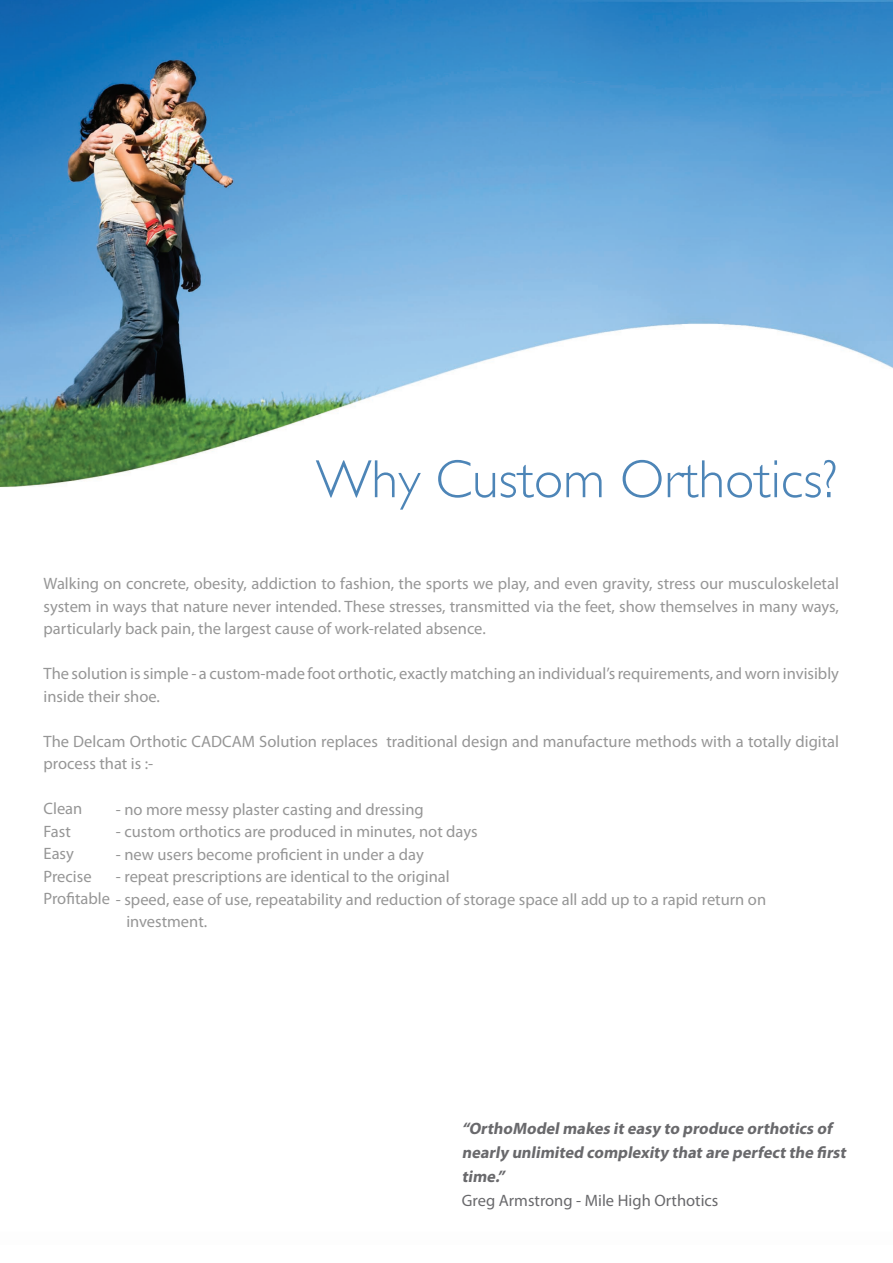
<style>
.page{position:relative;width:893px;height:1263px;background:#fff}
.page>*{position:absolute;margin:0;border:0;box-sizing:border-box;transform-origin:0 0}
.t1{font:300 54px "Gill Sans";color:#4d85b7}
.t2{font:16.5px/22.5px "Myriad Pro";color:#969696}
.t3{font:italic 700 16.5px/24px "Myriad Pro";color:#69696c}
.t4{font:16.5px "Myriad Pro";color:#69696c}
</style>
<div class="page">
<img style="left:0;top:0;width:893px;height:487px">
<p class="t1" style="left:316px;top:448px;width:523px">Why Custom Orthotics?</p>
<p class="t2" style="left:44px;top:572px;width:797px;text-align:justify">Walking on concrete, obesity, addiction to fashion, the sports we play, and even gravity, stress our musculoskeletal system in ways that nature never intended. These stresses, transmitted via the feet, show themselves in many ways, particularly back pain, the largest cause of work-related absence.</p>
<p class="t2" style="left:44px;top:662px;width:797px">The solution is simple - a custom-made foot orthotic, exactly matching an individual’s requirements, and worn invisibly inside their shoe.</p>
<p class="t2" style="left:44px;top:730px;width:797px">The Delcam Orthotic CADCAM Solution replaces traditional design and manufacture methods with a totally digital process that is :-</p>
<p class="t2" style="left:44px;top:797px;width:40px">Clean</p>
<p class="t2" style="left:44px;top:820px;width:29px">Fast</p>
<p class="t2" style="left:44px;top:842px;width:32px">Easy</p>
<p class="t2" style="left:44px;top:865px;width:50px">Precise</p>
<p class="t2" style="left:44px;top:888px;width:724px">Profitable - speed, ease of use, repeatability and reduction of storage space all add up to a rapid return on</p>
<p class="t2" style="left:116px;top:798px;width:309px">- no more messy plaster casting and dressing</p>
<p class="t2" style="left:116px;top:820px;width:363px">- custom orthotics are produced in minutes, not days</p>
<p class="t2" style="left:116px;top:843px;width:309px">- new users become proficient in under a day</p>
<p class="t2" style="left:116px;top:865px;width:335px">- repeat prescriptions are identical to the original</p>
<p class="t2" style="left:126px;top:910px;width:82px">investment.</p>
<p class="t3" style="left:462px;top:1116px;width:389px">“OrthoModelmakes it easy to produce orthotics of nearly unlimited complexity that are perfect the first time.”</p>
<p class="t4" style="left:462px;top:1190px;width:258px">Greg Armstrong - Mile High Orthotics</p>
</div>
